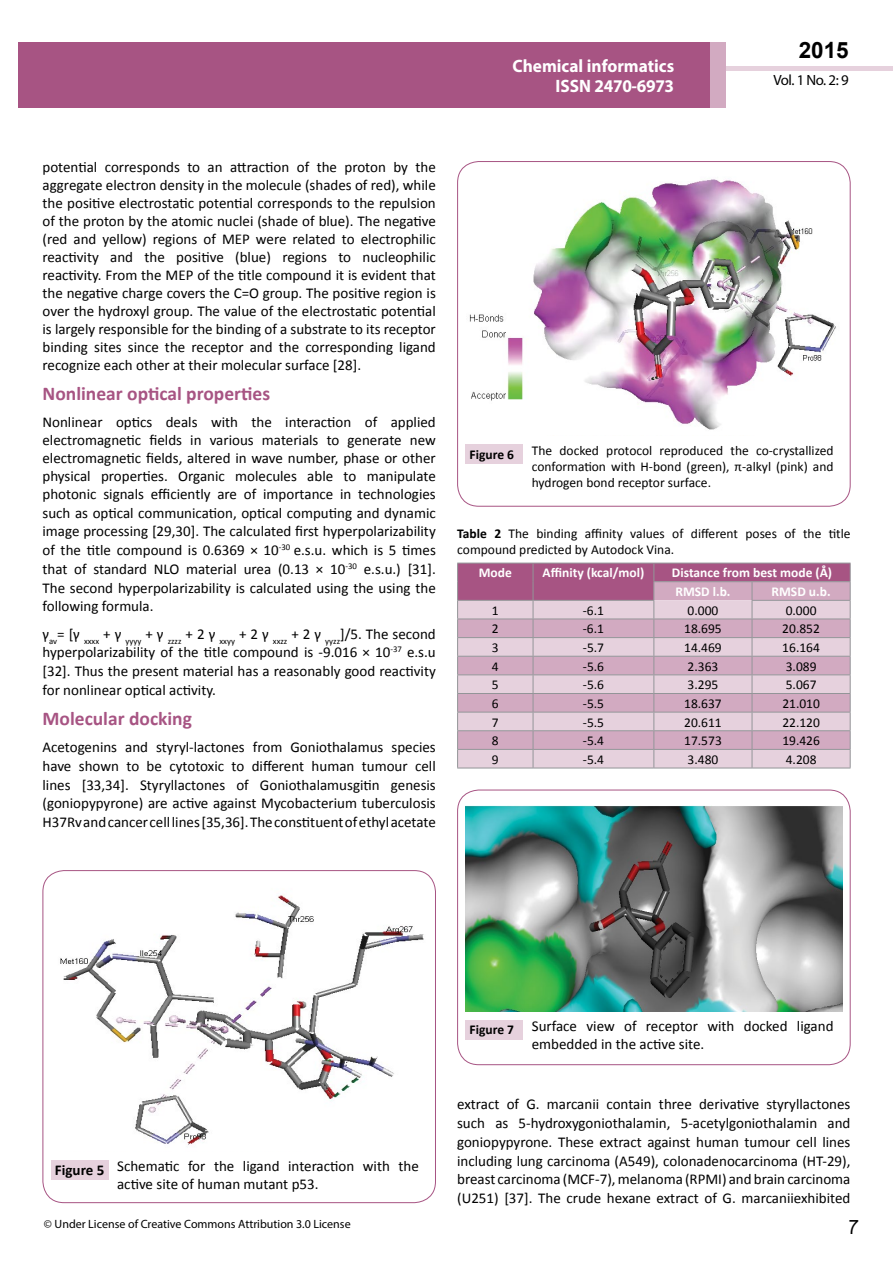
<style>
.page{position:relative;width:893px;height:1263px;background:#fff}
.page>*{position:absolute;margin:0;border:0;box-sizing:border-box;transform-origin:0 0}
.t1{font:25.5px "Tunga";color:#000}
.t2{font:700 22.5px "Arial";color:#000}
.t3{font:700 19.5px "Calibri";color:#a75483}
.t4{font:700 18px/19.8px "Myriad Pro";color:#fff;text-align:right;scale:.96 1}
.t5{font:15px/18px "Calibri";color:#000;text-align:justify}
.t6{font:700 15px "Calibri";color:#000}
.t7{font:14.85px "Myriad Pro";color:#000}
.t8{font:13.5px/16.2px "Calibri";color:#000;text-align:justify}
.t9{font:700 13.5px/18.6px "Calibri";color:#fff}
.t10{font:700 13.5px "Calibri";color:#000}
.t11{font:12px "Myriad Pro";color:#000}
.s1{font-weight:700}
</style>
<div class="page">
<div style="left:722px;top:66px;width:171px;height:5px;background:#e6d1dd"></div>
<div style="left:710px;top:42px;width:15px;height:66px;background:#d2aac1"></div>
<div style="left:19px;top:42px;width:691px;height:66px;background:#a75483"></div>
<img style="left:469px;top:179px;width:367px;height:251px">
<div style="left:465px;top:444px;width:58px;height:20px;background:#e6d1dd"></div>
<svg style="left:457px;top:563px;width:394px;height:205px;background:#d0aec2"></svg>
<hr style="left:457px;top:768px;width:76px;height:1px;background:#939598">
<hr style="left:533px;top:768px;width:121px;height:1px;background:#939598">
<hr style="left:654px;top:768px;width:98px;height:1px;background:#939598">
<hr style="left:752px;top:768px;width:98px;height:1px;background:#939598">
<img style="left:60px;top:894px;width:364px;height:251px">
<div style="left:51px;top:1159px;width:58px;height:20px;background:#e6d1dd"></div>
<div style="left:43px;top:870px;width:393px;height:333px;border:1px solid #a75483;border-radius:21px"></div>
<img style="left:465px;top:805px;width:377px;height:206px">
<div style="left:465px;top:1020px;width:58px;height:20px;background:#e6d1dd"></div>
<div style="left:457px;top:790px;width:393px;height:275px;border:1px solid #a75483;border-radius:21px"></div>
<p class="t4" style="left:512px;top:55px;width:170px">Chemical informatics<br>ISSN 2470-6973</p>
<h2 class="t2" style="left:799px;top:35px;width:52px">2015</h2>
<p class="t7" style="left:773px;top:71px;width:77px">Vol. 1 No. 2: 9</p>
<p class="t5" style="left:42px;top:158px;width:395px">potential corresponds to an attraction of the proton by the aggregate electron density in the molecule (shades of red), while the positive electrostatic potential corresponds to the repulsion of the proton by the atomic nuclei (shade of blue). The negative (red and yellow) regions of MEP were related to electrophilic reactivity and the positive (blue) regions to nucleophilic reactivity. From the MEP of the title compound it is evident that the negative charge covers the C=O group. The positive region is over the hydroxyl group. The value of the electrostatic potential is largely responsible for the binding of a substrate to its receptor binding sites since the receptor and the corresponding ligand recognize each other at their molecular surface [28].</p>
<h3 class="t3" style="left:43px;top:381px;width:229px">Nonlinear optical properties</h3>
<p class="t5" style="left:42px;top:413px;width:395px;line-height:18.5px">Nonlinear optics deals with the interaction of applied electromagnetic fields in various materials to generate new electromagnetic fields, altered in wave number, phase or other physical properties. Organic molecules able to manipulate photonic signals efficiently are of importance in technologies such as optical communication, optical computing and dynamic image processing [29,30]. The calculated first hyperpolarizability of the title compound is 0.6369 × 10<sup>-30</sup> e.s.u. which is 5 times that of standard NLO material urea (0.13 × 10<sup>-30</sup> e.s.u.) [31].<br>The second hyperpolarizability is calculated using the using the following formula.</p>
<p class="t5" style="left:42px;top:624px;width:395px;line-height:18.8px">γ<sub>av</sub>= [γ <sub>xxxx</sub> + γ <sub>yyyy</sub> + γ <sub>zzzz</sub> + 2 γ <sub>xxyy</sub> + 2 γ <sub>xxzz</sub> + 2 γ <sub>yyzz</sub>]/5. The second hyperpolarizability of the title compound is -9.016 × 10<sup>-37</sup> e.s.u [32]. Thus the present material has a reasonably good reactivity for nonlinear optical activity.</p>
<h3 class="t3" style="left:43px;top:706px;width:151px">Molecular docking</h3>
<p class="t5" style="left:43px;top:738px;width:395px;line-height:18.8px">Acetogenins and styryl-lactones from Goniothalamus species have shown to be cytotoxic to different human tumour cell lines [33,34]. Styryllactones of Goniothalamusgitin genesis (goniopypyrone) are active against Mycobacterium tuberculosis H37Rvandcancercelllines[35,36].Theconstituentofethylacetate</p>
<p class="t10" style="left:470px;top:446px;width:46px">Figure 6</p>
<p class="t8" style="left:532px;top:442px;width:303px">The docked protocol reproduced the co-crystallized conformation with H-bond (green), π-alkyl (pink) and hydrogen bond receptor surface.</p>
<p class="t8" style="left:457px;top:525px;width:395px"><span class="s1">Table 2</span> The binding affinity values of different poses of the title compound predicted by Autodock Vina.</p>
<p class="t9" style="left:479px;top:564px;width:35px">Mode</p>
<p class="t9" style="left:543px;top:564px;width:103px">Affinity (kcal/mol)</p>
<p class="t9" style="left:672px;top:564px;width:162px">Distance from best mode (Å)<br>RMSD l.b.</p>
<p class="t9" style="left:772px;top:582px;width:61px">RMSD u.b.</p>
<p class="t8" style="left:492px;top:602px;width:8px">1</p>
<p class="t8" style="left:583px;top:602px;width:23px">-6.1</p>
<p class="t8" style="left:688px;top:602px;width:32px">0.000</p>
<p class="t8" style="left:786px;top:602px;width:32px">0.000</p>
<p class="t8" style="left:492px;top:621px;width:8px">2</p>
<p class="t8" style="left:583px;top:621px;width:23px">-6.1</p>
<p class="t8" style="left:684px;top:621px;width:39px">18.695</p>
<p class="t8" style="left:782px;top:621px;width:39px">20.852</p>
<p class="t8" style="left:492px;top:639px;width:8px">3</p>
<p class="t8" style="left:583px;top:639px;width:23px">-5.7</p>
<p class="t8" style="left:684px;top:639px;width:39px">14.469</p>
<p class="t8" style="left:782px;top:639px;width:39px">16.164</p>
<p class="t8" style="left:492px;top:658px;width:8px">4</p>
<p class="t8" style="left:583px;top:658px;width:23px">-5.6</p>
<p class="t8" style="left:688px;top:658px;width:32px">2.363</p>
<p class="t8" style="left:786px;top:658px;width:32px">3.089</p>
<p class="t8" style="left:492px;top:677px;width:8px">5</p>
<p class="t8" style="left:583px;top:677px;width:23px">-5.6</p>
<p class="t8" style="left:688px;top:677px;width:32px">3.295</p>
<p class="t8" style="left:786px;top:677px;width:32px">5.067</p>
<p class="t8" style="left:492px;top:695px;width:8px">6</p>
<p class="t8" style="left:583px;top:695px;width:23px">-5.5</p>
<p class="t8" style="left:684px;top:695px;width:39px">18.637</p>
<p class="t8" style="left:782px;top:695px;width:39px">21.010</p>
<p class="t8" style="left:492px;top:714px;width:8px">7</p>
<p class="t8" style="left:583px;top:714px;width:23px">-5.5</p>
<p class="t8" style="left:684px;top:714px;width:39px">20.611</p>
<p class="t8" style="left:782px;top:714px;width:39px">22.120</p>
<p class="t8" style="left:492px;top:733px;width:8px">8</p>
<p class="t8" style="left:583px;top:733px;width:23px">-5.4</p>
<p class="t8" style="left:684px;top:733px;width:39px">17.573</p>
<p class="t8" style="left:782px;top:733px;width:39px">19.426</p>
<p class="t8" style="left:492px;top:751px;width:8px">9</p>
<p class="t8" style="left:583px;top:751px;width:23px">-5.4</p>
<p class="t8" style="left:688px;top:751px;width:32px">3.480</p>
<p class="t8" style="left:786px;top:751px;width:32px">4.208</p>
<p class="t6" style="left:55px;top:1160px;width:51px">Figure 5</p>
<p class="t5" style="left:117px;top:1157px;width:303px">Schematic for the ligand interaction with the active site of human mutant p53.</p>
<p class="t11" style="left:44px;top:1217px;width:308px">© Under License of Creative Commons Attribution 3.0 License</p>
<p class="t10" style="left:470px;top:1021px;width:46px">Figure 7</p>
<p class="t5" style="left:532px;top:1017px;width:303px">Surface view of receptor with docked ligand embedded in the active site.</p>
<p class="t5" style="left:457px;top:1095px;width:395px;line-height:18.8px">extract of G. marcanii contain three derivative styryllactones such as 5-hydroxygoniothalamin, 5-acetylgoniothalamin and goniopypyrone. These extract against human tumour cell lines including lung carcinoma (A549), colonadenocarcinoma (HT-29), breast carcinoma (MCF-7),melanoma (RPMI) and brain carcinoma (U251) [37]. The crude hexane extract of G. marcaniiexhibited</p>
<h1 class="t1" style="left:848px;top:1210px;width:11px">7</h1>
</div>
